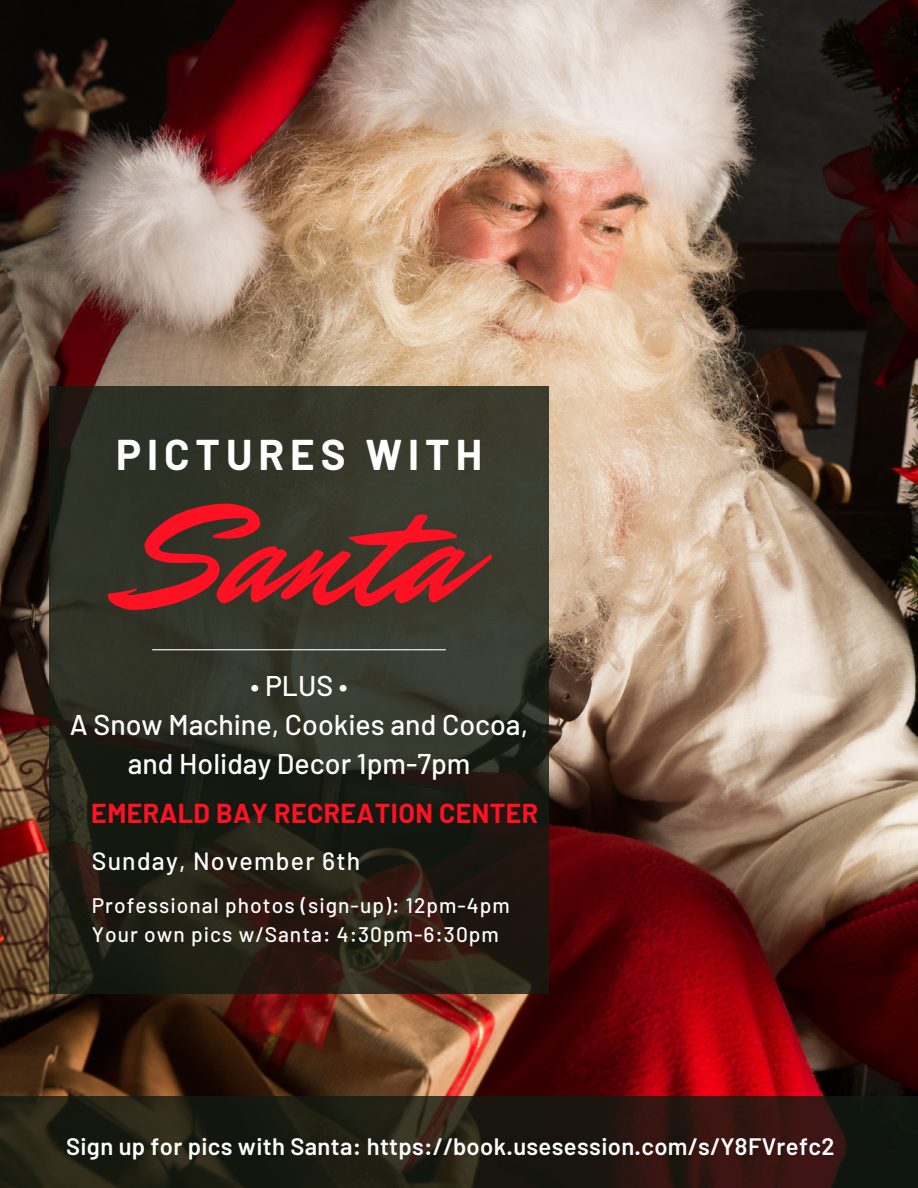
<style>
.page{position:relative;width:918px;height:1188px;background:#fff}
.page>*{position:absolute;margin:0;border:0;box-sizing:border-box;transform-origin:0 0}
.t1{font:153px "Mr Dafoe";color:#fd1123}
.t2{font:700 42px "Barlow";letter-spacing:.14em;color:#fff}
.t3{font:500 28.5px/39.3px "Barlow";color:#fff;text-align:center}
.t4{font:700 26.7px "Barlow";letter-spacing:.015em;color:#fd1123}
.t5{font:500 24.9px "Barlow";letter-spacing:.05em;color:#fff}
.t6{font:600 23.7px "Barlow";letter-spacing:.015em;color:#fff}
.t7{font:500 21px/29.2px "Barlow";letter-spacing:.05em;color:#fff}
</style>
<div class="page">
<img style="left:0;top:0;width:918px;height:1096px">
<svg style="left:0;top:1096px;width:918px;height:92px;background:#231b12"></svg>
<svg style="left:49px;top:386px;width:500px;height:607px;background:#2b2b20"></svg>
<hr style="left:152px;top:649px;width:294px;height:1px;background:#fff">
<h2 class="t2" style="left:116px;top:428px;width:367px">PICTURES WITH</h2>
<h1 class="t1" style="left:137px;top:450px;width:326px">Santa</h1>
<h3 class="t3" style="left:70px;top:665px;width:460px">• PLUS •<br>A Snow Machine, Cookies and Cocoa, and Holiday Decor 1pm-7pm</h3>
<p class="t4" style="left:91px;top:797px;width:448px">EMERALD BAY RECREATION CENTER</p>
<p class="t5" style="left:92px;top:845px;width:270px">Sunday, November 6th</p>
<p class="t7" style="left:92px;top:889px;width:420px">Professional photos (sign-up): 12pm-4pm<br>Your own pics w/Santa: 4:30pm-6:30pm</p>
<p class="t6" style="left:66px;top:1131px;width:770px">Sign up for pics with Santa: https://book.usesession.com/s/Y8FVrefc2</p>
</div>
